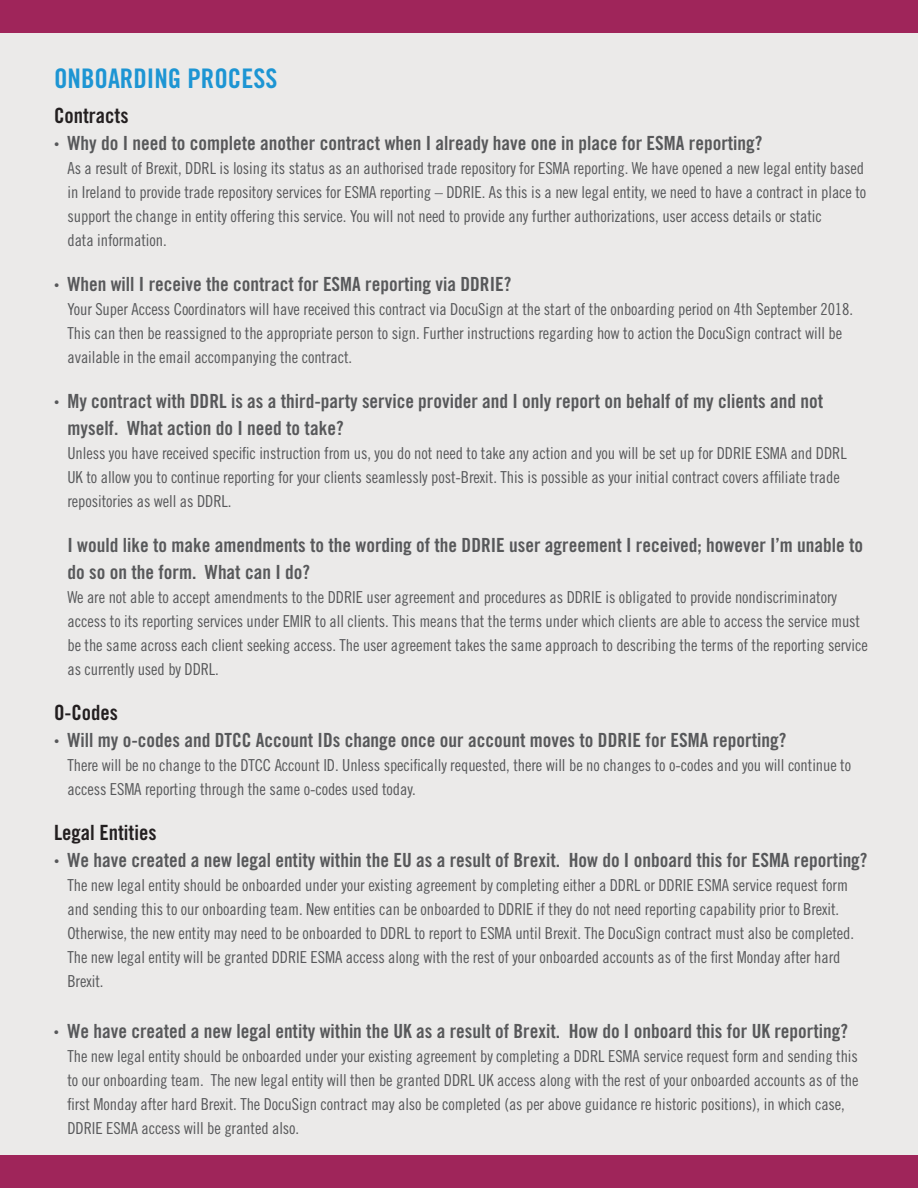
<style>
.page{position:relative;width:918px;height:1188px;background:#ebeae9}
.page>*{position:absolute;margin:0;border:0;box-sizing:border-box;transform-origin:0 0}
.t1{font:27px "Trade Gothic Bold Cond Twenty";color:#1d95d3}
.t2{font:21px "Trade Gothic Bold Cond Twenty";color:#231f20}
.t3{font:19.5px/27px "Trade Gothic Bold Cond Twenty";color:#57585a}
.t4{font:16.5px/24px "Trade Gothic Cond Eighteen";letter-spacing:-.005em;color:#57585a}
.s1{font-family:"Trade Gothic Cond Eighteen";font-size:10.5px}
</style>
<div class="page">
<div style="left:0;top:0;width:918px;height:32px;background:#9f255a"></div>
<div style="left:0;top:1156px;width:918px;height:32px;background:#9f255a"></div>
<p class="t1" style="left:54px;top:62px;width:225px">ONBOARDING PROCESS</p>
<p class="t2" style="left:54px;top:102px;width:76px">Contracts</p>
<p class="t3" style="left:54px;top:129px;width:710px"><span class="s1">•</span> Why do I need to complete another contract when I already have one in place for ESMA reporting?</p>
<p class="t4" style="left:67px;top:156px;width:800px">As a result of Brexit, DDRL is losing its status as an authorised trade repository for ESMA reporting. We have opened a new legal entity based in Ireland to provide trade repository services for ESMA reporting – DDRIE. As this is a new legal entity, we need to have a contract in place to support the change in entity offering this service. You will not need to provide any further authorizations, user access details or static<br>data information.</p>
<p class="t3" style="left:54px;top:270px;width:459px"><span class="s1">•</span> When will I receive the contract for ESMA reporting via DDRIE?</p>
<p class="t4" style="left:67px;top:297px;width:787px">Your Super Access Coordinators will have received this contract via DocuSign at the start of the onboarding period on 4th September 2018.<br>This can then be reassigned to the appropriate person to sign. Further instructions regarding how to action the DocuSign contract will be available in the email accompanying the contract.</p>
<p class="t3" style="left:68px;top:387px;width:757px;text-indent:-14px"><span class="s1">•</span> My contract with DDRL is as a third-party service provider and I only report on behalf of my clients and not myself. What action do I need to take?</p>
<p class="t4" style="left:67px;top:441px;width:781px">Unless you have received specific instruction from us, you do not need to take any action and you will be set up for DDRIE ESMA and DDRL<br>UK to allow you to continue reporting for your clients seamlessly post-Brexit. This is possible as your initial contract covers affiliate trade repositories as well as DDRL.</p>
<p class="t3" style="left:67px;top:531px;width:797px">I would like to make amendments to the wording of the DDRIE user agreement I received; however I’m unable to do so on the form. What can I do?</p>
<p class="t4" style="left:67px;top:585px;width:802px">We are not able to accept amendments to the DDRIE user agreement and procedures as DDRIE is obligated to provide nondiscriminatory access to its reporting services under EMIR to all clients. This means that the terms under which clients are able to access the service must be the same across each client seeking access. The user agreement takes the same approach to describing the terms of the reporting service as currently used by DDRL.</p>
<p class="t2" style="left:54px;top:699px;width:66px">O-Codes</p>
<p class="t3" style="left:54px;top:726px;width:734px"><span class="s1">•</span> Will my o-codes and DTCC Account IDs change once our account moves to DDRIE for ESMA reporting?</p>
<p class="t4" style="left:67px;top:753px;width:785px">There will be no change to the DTCC Account ID. Unless specifically requested, there will be no changes to o-codes and you will continue to access ESMA reporting through the same o-codes used today.</p>
<p class="t2" style="left:54px;top:819px;width:104px">Legal Entities</p>
<p class="t3" style="left:54px;top:846px;width:815px"><span class="s1">•</span> We have created a new legal entity within the EU as a result of Brexit. How do I onboard this for ESMA reporting?</p>
<p class="t4" style="left:67px;top:873px;width:788px">The new legal entity should be onboarded under your existing agreement by completing either a DDRL or DDRIE ESMA service request form and sending this to our onboarding team. New entities can be onboarded to DDRIE if they do not need reporting capability prior to Brexit.<br>Otherwise, the new entity may need to be onboarded to DDRL to report to ESMA until Brexit. The DocuSign contract must also be completed.<br>The new legal entity will be granted DDRIE ESMA access along with the rest of your onboarded accounts as of the first Monday after hard Brexit.</p>
<p class="t3" style="left:54px;top:1017px;width:796px"><span class="s1">•</span> We have created a new legal entity within the UK as a result of Brexit. How do I onboard this for UK reporting?</p>
<p class="t4" style="left:67px;top:1044px;width:793px">The new legal entity should be onboarded under your existing agreement by completing a DDRL ESMA service request form and sending this to our onboarding team. The new legal entity will then be granted DDRL UK access along with the rest of your onboarded accounts as of the first Monday after hard Brexit. The DocuSign contract may also be completed (as per above guidance re historic positions), in which case, DDRIE ESMA access will be granted also.</p>
</div>
